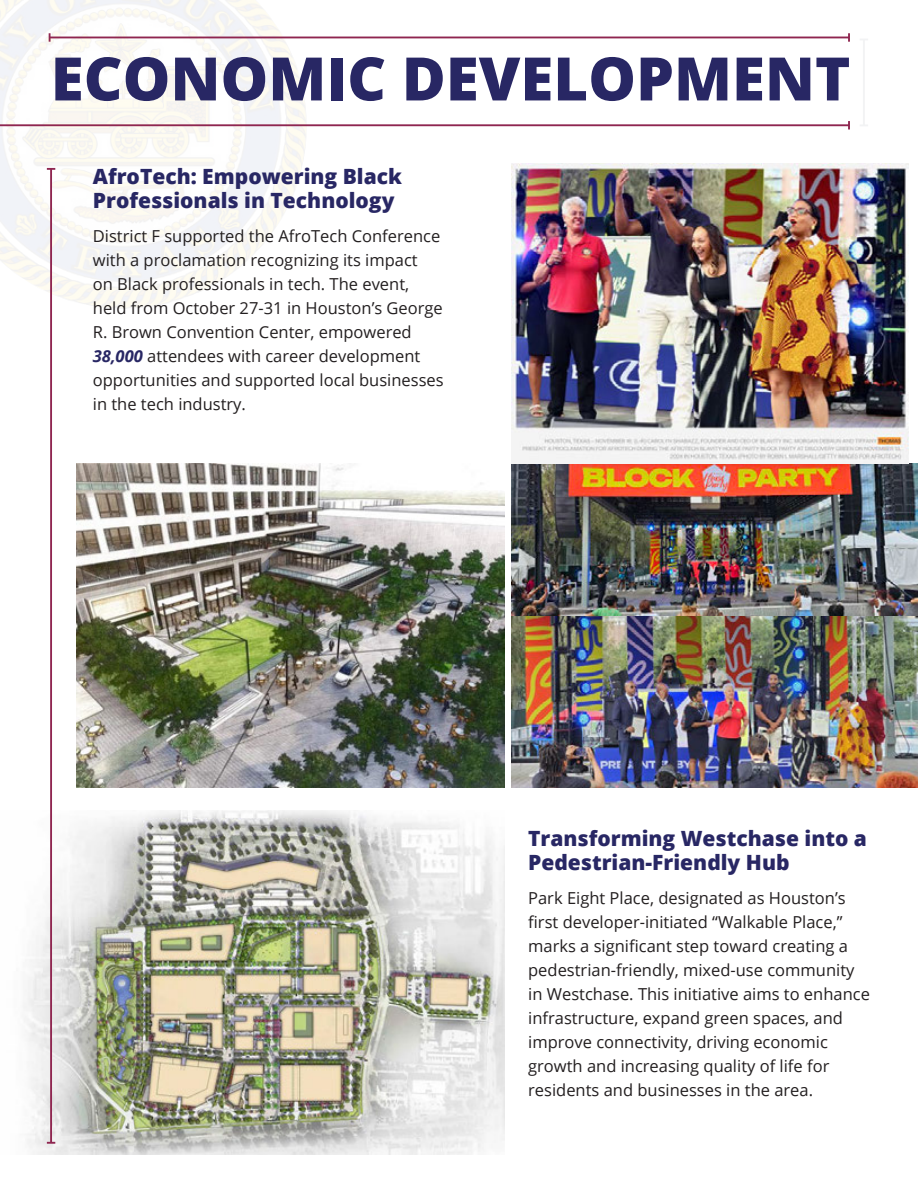
<style>
.page{position:relative;width:918px;height:1188px;background:#fff}
.page>*{position:absolute;margin:0;border:0;box-sizing:border-box;transform-origin:0 0}
.Headings{font:800 60px "Open Sans";color:#282764}
.Subheadings{font:800 21px/24px "Open Sans";color:#282764}
.t1{font:16.5px/24px "Open Sans";color:#231f20}
.s1{font-weight:700;font-style:italic;color:#282764}
</style>
<div class="page">
<img style="left:23px;top:810px;width:481px;height:345px">
<hr style="left:50px;top:169px;width:2px;height:974px;background:#8f2650">
<svg style="left:47px;top:168px;width:8px;height:2px"></svg>
<svg style="left:47px;top:1142px;width:8px;height:2px"></svg>
<hr style="left:863px;top:39px;width:2px;height:86px;background:#f2f3f4">
<hr style="left:50px;top:37px;width:799px;height:1px;background:#8f2650">
<svg style="left:49px;top:33px;width:2px;height:9px"></svg>
<svg style="left:848px;top:33px;width:2px;height:9px"></svg>
<hr style="left:0;top:124px;width:849px;height:2px;background:#8f2650">
<svg style="left:848px;top:121px;width:2px;height:8px"></svg>
<img style="left:512px;top:463px;width:406px;height:324px">
<img style="left:512px;top:163px;width:396px;height:300px">
<img style="left:77px;top:463px;width:427px;height:325px">
<p class="Headings" style="left:51px;top:33px;width:801px">ECONOMIC DEVELOPMENT</p>
<p class="Subheadings" style="left:93px;top:163px;width:311px">AfroTech: Empowering Black<br>Professionals in Technology</p>
<p class="t1" style="left:93px;top:224px;width:352px">District F supported the AfroTech Conference with a proclamation recognizing its impact<br>on Black professionals in tech. The event, held from October 27-31 in Houston’s George R. Brown Convention Center, empowered <span class="s1">38,000</span> attendees with career development opportunities and supported local businesses in the tech industry.</p>
<p class="Subheadings" style="left:528px;top:825px;width:340px">Transforming Westchase into a<br>Pedestrian-Friendly Hub</p>
<p class="t1" style="left:528px;top:885px;width:343px">Park Eight Place, designated as Houston’s first developer-initiated “Walkable Place,” marks a significant step toward creating a pedestrian-friendly, mixed-use community in Westchase. This initiative aims to enhance infrastructure, expand green spaces, and improve connectivity, driving economic growth and increasing quality of life for residents and businesses in the area.</p>
</div>
